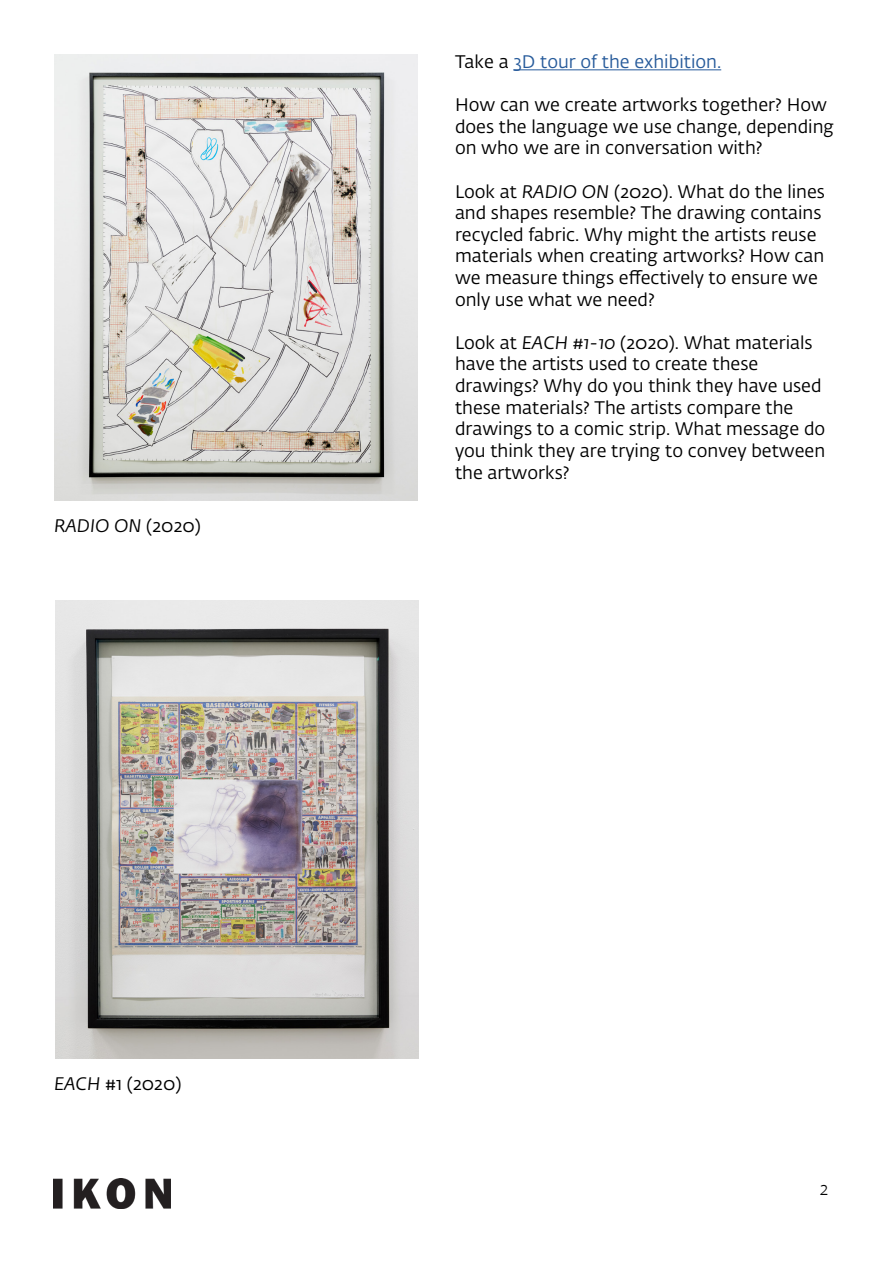
<style>
.page{position:relative;width:893px;height:1263px;background:#fff}
.page>*{position:absolute;margin:0;border:0;box-sizing:border-box;transform-origin:0 0}
.t1{font:18px/21.6px "Fedra Sans Alt Std";color:#000}
.t2{font:18px "Fedra Sans Alt Std";color:#275b9b}
.t3{font:italic 18px "Fedra Sans Alt Std";color:#000}
.t4{font:18px "Fedra Sans Alt Std Light Ikon";color:#020203}
.s1{font-style:normal}
.s2{font-style:italic}
.s3{color:#000}
</style>
<div class="page">
<img style="left:54px;top:1178px;width:116px;height:31px">
<hr style="left:513px;top:69px;width:208px;height:1px;background:#275b9b">
<img style="left:54px;top:54px;width:363px;height:447px">
<img style="left:56px;top:601px;width:363px;height:458px">
<p class="t3" style="left:54px;top:515px;width:148px">RADIO ON <span class="s1">(2020)</span></p>
<p class="t1" style="left:54px;top:1073px;width:129px"><span class="s2">EACH</span> #1 (2020)</p>
<p class="t2" style="left:455px;top:51px;width:268px"><span class="s3">Take a</span> 3D tour of the exhibition.</p>
<p class="t1" style="left:455px;top:94px;width:381px">How can we create artworks together? How does the language we use change, depending on who we are in conversation with?</p>
<p class="t1" style="left:455px;top:181px;width:371px">Look at <span class="s2">RADIO ON</span> (2020). What do the lines and shapes resemble? The drawing contains recycled fabric. Why might the artists reuse materials when creating artworks? How can we measure things effectively to ensure we only use what we need?</p>
<p class="t1" style="left:455px;top:332px;width:372px">Look at <span class="s2">EACH #1-10</span> (2020). What materials have the artists used to create these drawings? Why do you think they have used these materials? The artists compare the drawings to a comic strip. What message do you think they are trying to convey between the artworks?</p>
<p class="t4" style="left:820px;top:1177px;width:10px">2</p>
</div>
